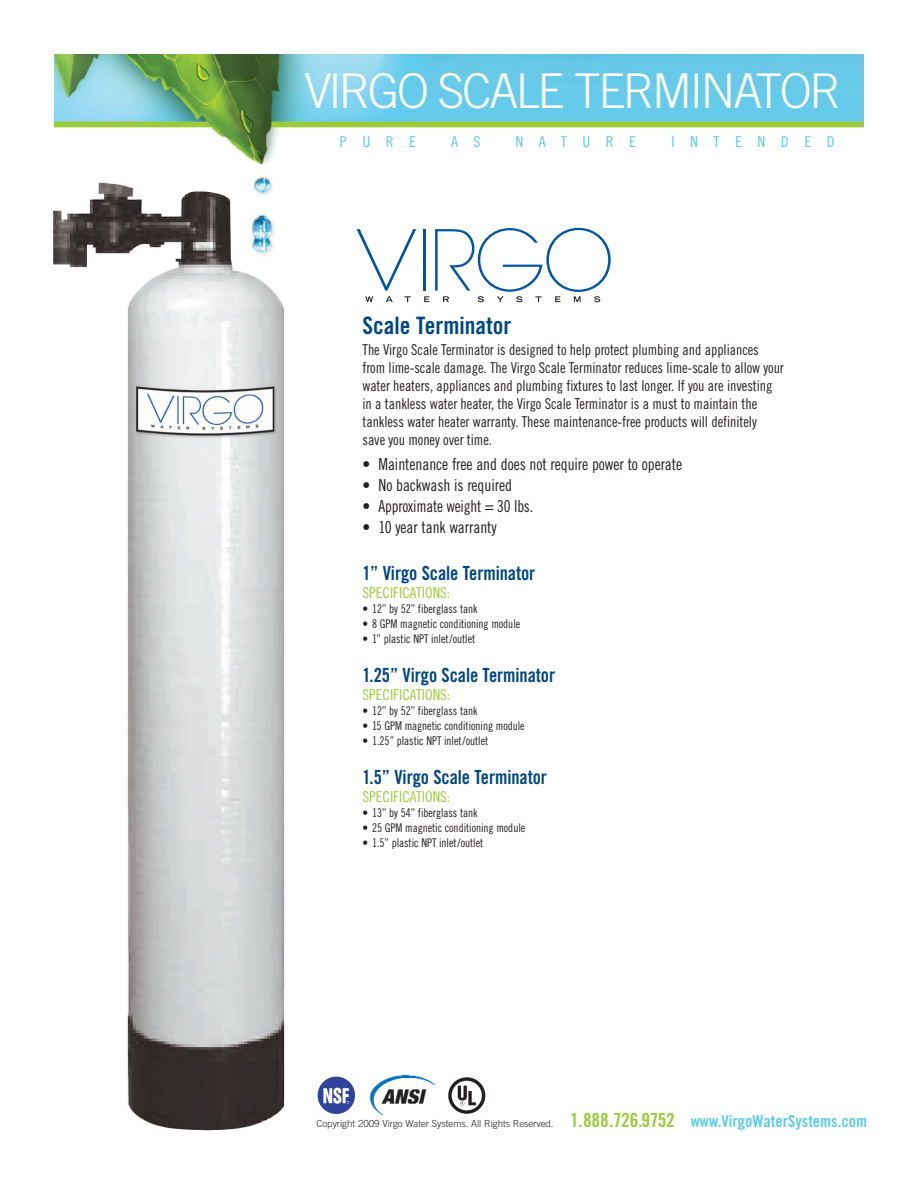
<style>
.page{position:relative;width:918px;height:1188px;background:#fff}
.page>*{position:absolute;margin:0;border:0;box-sizing:border-box;transform-origin:0 0}
.t1{font:300 48px "Trade Gothic";letter-spacing:-.05em;color:#fff}
.t2{font:24px "Trade Gothic Bold Cond Twenty";color:#004684}
.t3{font:19.5px "Trade Gothic Bold Cond Twenty";letter-spacing:-.005em;color:#004684;scale:.95 1}
.t4{font:16.5px "Trade Gothic Cond Eighteen";letter-spacing:-.005em;color:#231f20;scale:.95 1}
.t5{font:15px/18px "Trade Gothic Cond Eighteen";letter-spacing:-.005em;color:#231f20;scale:.95 1}
.t6{font:15px "Trade Gothic Cond Eighteen";color:#9ccb3b}
.t7{font:15px "Trade Gothic Cond Eighteen";letter-spacing:.985em;color:#5dcbeb;scale:1.05 1}
.t8{font:12px "Trade Gothic Cond Eighteen";letter-spacing:-.005em;color:#231f20;scale:.95 1}
.t9{font:300 9.75px "Trade Gothic";letter-spacing:-.005em;color:#231f20}
.s1{font-family:"Trade Gothic Bold Cond Twenty";font-weight:400;font-size:19.5px;color:#9ccb3b}
.s2{font-family:"Trade Gothic Bold Cond Twenty";font-weight:400;font-size:16.5px;color:#5dcbeb}
</style>
<div class="page">
<img style="left:53px;top:210px;width:232px;height:921px">
<img style="left:54px;top:54px;width:810px;height:220px">
<svg style="left:357px;top:229px;width:59px;height:73px"></svg>
<hr style="left:423px;top:229px;width:2px;height:62px;background:#0155a5">
<svg style="left:424px;top:228px;width:187px;height:74px"></svg>
<img style="left:369px;top:1075px;width:66px;height:39px">
<img style="left:317px;top:1076px;width:39px;height:38px">
<img style="left:449px;top:1078px;width:36px;height:36px">
<h1 class="t1" style="left:305px;top:73px;width:538px">VIRGO SCALE TERMINATOR</h1>
<p class="t7" style="left:340px;top:136px;width:74px">PURE</p>
<p class="t7" style="left:451px;top:136px;width:30px">A S</p>
<p class="t7" style="left:515px;top:136px;width:116px">NATURE</p>
<p class="t7" style="left:671px;top:136px;width:157px">INTENDED</p>
<h2 class="t2" style="left:363px;top:316px;width:150px">Scale Terminator</h2>
<p class="t5" style="left:363px;top:342px;width:445px">The Virgo Scale Terminator is designed to help protect plumbing and appliances from lime-scale damage. The Virgo Scale Terminator reduces lime-scale to allow your water heaters, appliances and plumbing fixtures to last longer. If you are investing in a tankless water heater, the Virgo Scale Terminator is a must to maintain the tankless water heater warranty. These maintenance-free products will definitely<br>save you money over time.</p>
<p class="t4" style="left:363px;top:458px;width:338px">• Maintenance free and does not require power to operate</p>
<p class="t4" style="left:363px;top:479px;width:159px">• No backwash is required</p>
<p class="t4" style="left:363px;top:500px;width:181px">• Approximate weight = 30 lbs.</p>
<p class="t4" style="left:363px;top:521px;width:143px">• 10 year tank warranty</p>
<h3 class="t3" style="left:363px;top:566px;width:184px">1” Virgo Scale Terminator</h3>
<p class="t6" style="left:363px;top:587px;width:89px">SPECIFICATIONS:</p>
<p class="t8" style="left:363px;top:604px;width:123px">• 12” by 52” fiberglass tank</p>
<p class="t8" style="left:363px;top:619px;width:168px">• 8 GPM magnetic conditioning module</p>
<p class="t8" style="left:363px;top:634px;width:120px">• 1” plastic NPT inlet/outlet</p>
<h3 class="t3" style="left:363px;top:668px;width:204px">1.25” Virgo Scale Terminator</h3>
<p class="t6" style="left:363px;top:689px;width:89px">SPECIFICATIONS:</p>
<p class="t8" style="left:363px;top:706px;width:123px">• 12” by 52” fiberglass tank</p>
<p class="t8" style="left:363px;top:721px;width:172px">• 15 GPM magnetic conditioning module</p>
<p class="t8" style="left:363px;top:736px;width:134px">• 1.25” plastic NPT inlet/outlet</p>
<h3 class="t3" style="left:363px;top:770px;width:196px">1.5” Virgo Scale Terminator</h3>
<p class="t6" style="left:363px;top:791px;width:89px">SPECIFICATIONS:</p>
<p class="t8" style="left:363px;top:808px;width:123px">• 13” by 54” fiberglass tank</p>
<p class="t8" style="left:363px;top:823px;width:173px">• 25 GPM magnetic conditioning module</p>
<p class="t8" style="left:363px;top:838px;width:129px">• 1.5” plastic NPT inlet/outlet</p>
<p class="t9" style="left:317px;top:1120px;width:552px">Copyright 2009 Virgo Water Systems. All Rights Reserved. <span class="s1">1.888.726.9752</span> <span class="s2">www.VirgoWaterSystems.com</span></p>
</div>
